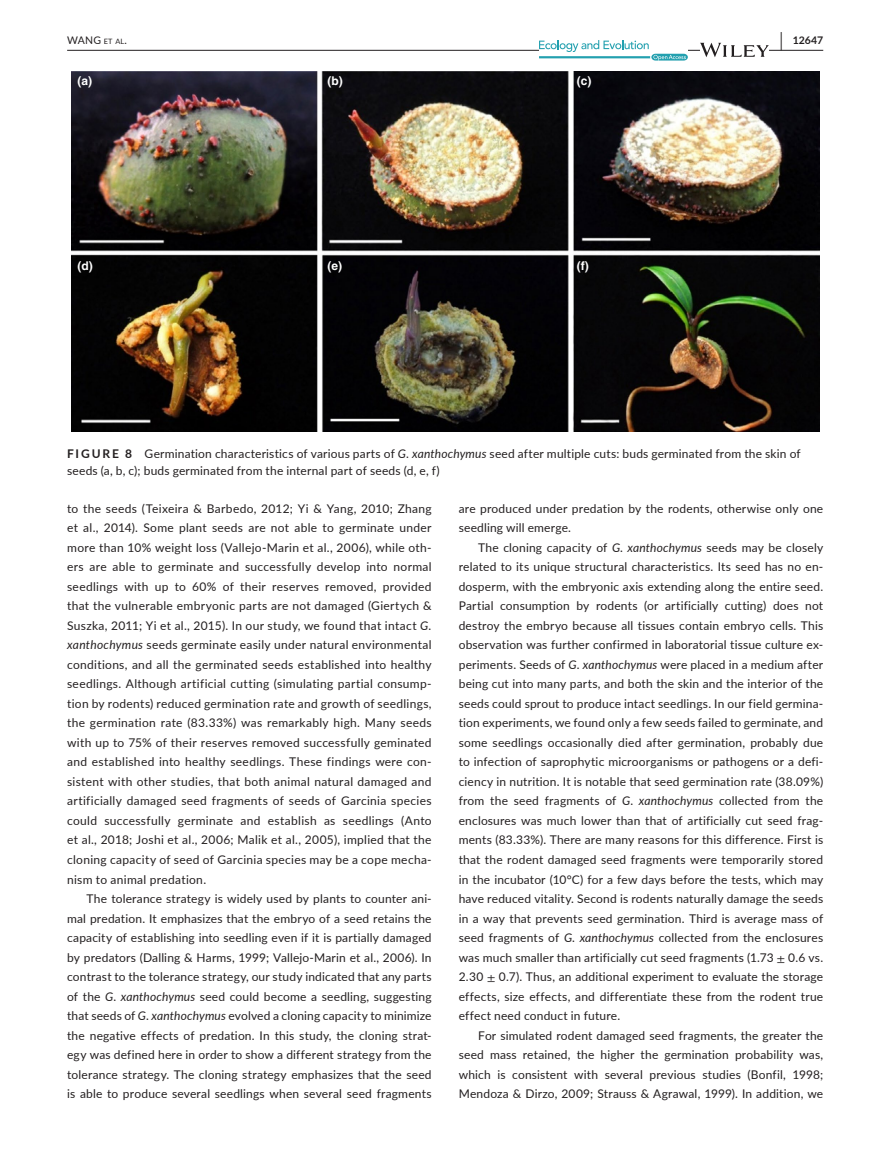
<style>
.page{position:relative;width:893px;height:1174px;background:#fff}
.page>*{position:absolute;margin:0;border:0;box-sizing:border-box;transform-origin:0 0}
.t1{font:700 19.5px "Lato";color:#231f20;scale:.48 1}
.t2{font:12px/19.5px "Lato";letter-spacing:.015em;color:#231f20;text-align:justify}
.t3{font:700 12px "Helvetica";color:#fff}
.t4{font:10.5px "Lato";color:#231f20}
.t5{font:700 10.5px "Lato";color:#231f20}
.s1{font-size:7.35px}
.s2{font-weight:700}
.s3{font-style:italic}
.s4{font-family:"STIX"}
</style>
<div class="page">
<hr style="left:67px;top:50px;width:756px;height:1px;background:#231f20">
<svg style="left:539px;top:40px;width:149px;height:21px"></svg>
<svg style="left:700px;top:43px;width:69px;height:14px"></svg>
<img style="left:71px;top:72px;width:748px;height:359px">
<h1 class="t1" style="left:780px;top:25px;width:7px">|</h1>
<p class="t4" style="left:67px;top:33px;width:61px">WANG <span class="s1">et al</span>.</p>
<p class="t5" style="left:793px;top:33px;width:32px">12647</p>
<p class="t3" style="left:77px;top:73px;width:16px">(a)</p>
<p class="t3" style="left:328px;top:73px;width:17px">(b)</p>
<p class="t3" style="left:577px;top:73px;width:16px">(c)</p>
<p class="t3" style="left:77px;top:259px;width:17px">(d)</p>
<p class="t3" style="left:328px;top:259px;width:16px">(e)</p>
<p class="t3" style="left:577px;top:259px;width:13px">(f)</p>
<p class="t2" style="left:67px;top:445px;width:735px;line-height:16.5px"><span class="s2">FIGURE 8</span> Germination characteristics of various parts of <span class="s3">G. xanthochymus</span> seed after multiple cuts: buds germinated from the skin of seeds (a, b, c); buds germinated from the internal part of seeds (d, e, f)</p>
<p class="t2" style="left:67px;top:498px;width:366px">to the seeds (Teixeira &amp; Barbedo, 2012; Yi &amp; Yang, 2010; Zhang et al., 2014). Some plant seeds are not able to germinate under more than 10% weight loss (Vallejo-Marin et al., 2006), while oth&shy;ers are able to germinate and successfully develop into normal seedlings with up to 60% of their reserves removed, provided that the vulnerable embryonic parts are not damaged (Giertych &amp; Suszka, 2011; Yi et al., 2015). In our study, we found that intact <span class="s3">G. xanthochymus</span> seeds germinate easily under natural environmental conditions, and all the germinated seeds established into healthy seedlings. Although artificial cutting (simulating partial consump&shy;tion by rodents) reduced germination rate and growth of seedlings, the germination rate (83.33%) was remarkably high. Many seeds with up to 75% of their reserves removed successfully geminated and established into healthy seedlings. These findings were con&shy;sistent with other studies, that both animal natural damaged and artificially damaged seed fragments of seeds of Garcinia species could successfully germinate and establish as seedlings (Anto et al., 2018; Joshi et al., 2006; Malik et al., 2005), implied that the cloning capacity of seed of Garcinia species may be a cope mecha&shy;nism to animal predation.</p>
<p class="t2" style="left:67px;top:888px;width:366px;text-indent:20px">The tolerance strategy is widely used by plants to counter ani&shy;mal predation. It emphasizes that the embryo of a seed retains the capacity of establishing into seedling even if it is partially damaged by predators (Dalling &amp; Harms, 1999; Vallejo-Marin et al., 2006). In contrast to the tolerance strategy, our study indicated that any parts of the <span class="s3">G. xanthochymus</span> seed could become a seedling, suggesting that seeds of <span class="s3">G. xanthochymus</span> evolved a cloning capacity to minimize the negative effects of predation. In this study, the cloning strat&shy;egy was defined here in order to show a different strategy from the tolerance strategy. The cloning strategy emphasizes that the seed is able to produce several seedlings when several seed fragments</p>
<p class="t2" style="left:459px;top:498px;width:366px">are produced under predation by the rodents, otherwise only one seedling will emerge.</p>
<p class="t2" style="left:459px;top:537px;width:366px;text-indent:20px">The cloning capacity of <span class="s3">G. xanthochymus</span> seeds may be closely related to its unique structural characteristics. Its seed has no en&shy;dosperm, with the embryonic axis extending along the entire seed.<br>Partial consumption by rodents (or artificially cutting) does not destroy the embryo because all tissues contain embryo cells. This observation was further confirmed in laboratorial tissue culture ex&shy;periments. Seeds of <span class="s3">G. xanthochymus</span> were placed in a medium after being cut into many parts, and both the skin and the interior of the seeds could sprout to produce intact seedlings. In our field germina&shy;tion experiments, we found only a few seeds failed to germinate, and some seedlings occasionally died after germination, probably due to infection of saprophytic microorganisms or pathogens or a defi&shy;ciency in nutrition. It is notable that seed germination rate (38.09%) from the seed fragments of <span class="s3">G. xanthochymus</span> collected from the enclosures was much lower than that of artificially cut seed frag&shy;ments (83.33%). There are many reasons for this difference. First is that the rodent damaged seed fragments were temporarily stored in the incubator (10°C) for a few days before the tests, which may have reduced vitality. Second is rodents naturally damage the seeds in a way that prevents seed germination. Third is average mass of seed fragments of <span class="s3">G. xanthochymus</span> collected from the enclosures was much smaller than artificially cut seed fragments (1.73 <span class="s4">±</span> 0.6 vs.<br>2.30 <span class="s4">±</span> 0.7). Thus, an additional experiment to evaluate the storage effects, size effects, and differentiate these from the rodent true effect need conduct in future.</p>
<p class="t2" style="left:459px;top:1025px;width:366px;text-indent:20px">For simulated rodent damaged seed fragments, the greater the seed mass retained, the higher the germination probability was, which is consistent with several previous studies (Bonfil, 1998; Mendoza &amp; Dirzo, 2009; Strauss &amp; Agrawal, 1999). In addition, we</p>
</div>
